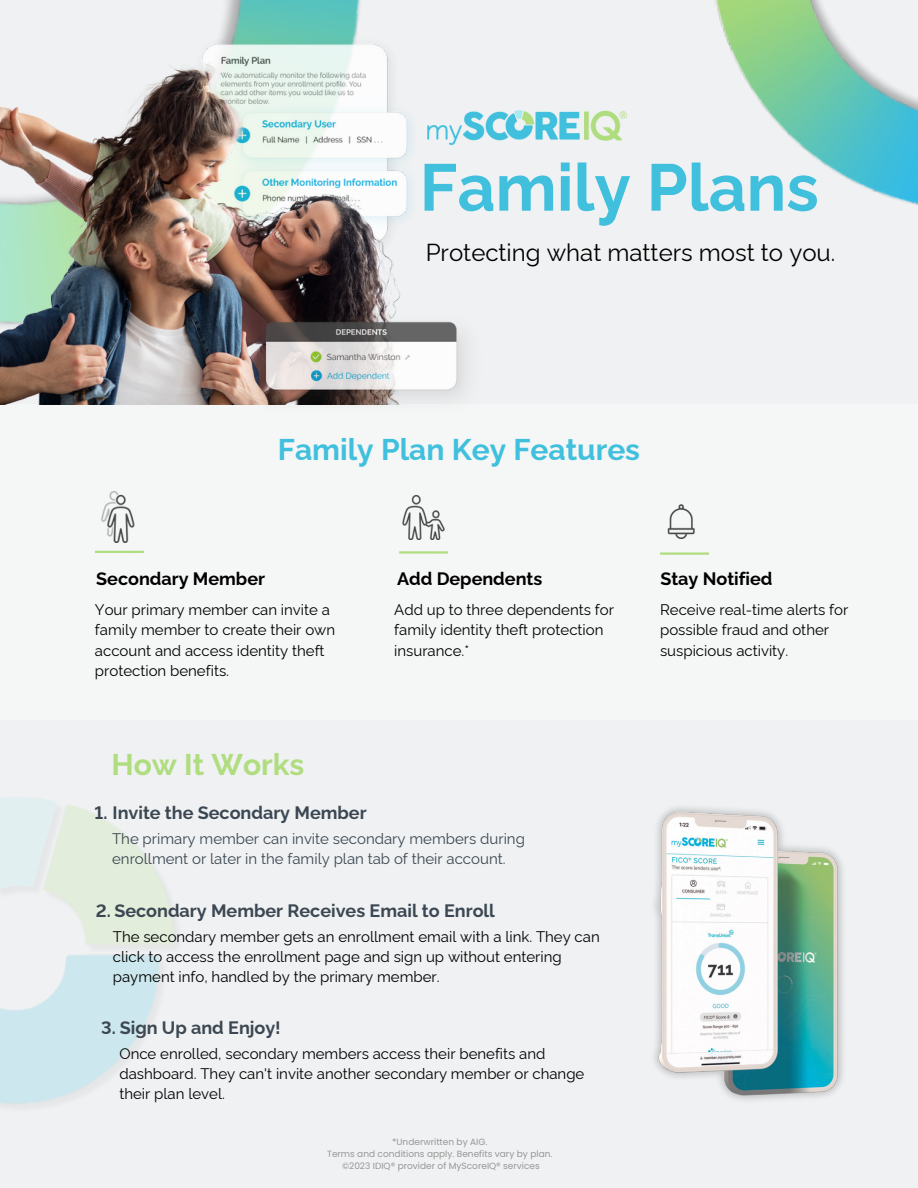
<style>
.page{position:relative;width:918px;height:1188px;background:#f0f1f2}
.page>*{position:absolute;margin:0;border:0;box-sizing:border-box;transform-origin:0 0}
.t1{font:700 66px "Rawline";color:#40c0dd}
.t2{font:700 30px "Rawline";color:#40c0dd}
.t3{font:700 30px "Rawline";color:#afdd7f}
.t4{font:24px "Rawline";color:#000}
.t5{font:700 18px "Rawline";color:#3b4752}
.t6{font:700 18px "Rawline";color:#000}
.t7{font:15px/20.2px "Rawline";color:#000}
.t8{font:15px/20.2px "Rawline";color:#3b4752}
.t9{font:9px "Poppins";color:#979797}
</style>
<div class="page">
<img style="left:222px;top:0;width:138px;height:30px">
<div style="left:0;top:404px;width:918px;height:316px;background:#f5f6f6"></div>
<img style="left:667px;top:504px;width:28px;height:34px">
<img style="left:402px;top:496px;width:43px;height:44px">
<img style="left:101px;top:491px;width:34px;height:52px">
<hr style="left:95px;top:551px;width:49px;height:2px;background:#afdd7f">
<hr style="left:399px;top:551px;width:49px;height:3px;background:#afdd7f">
<hr style="left:660px;top:552px;width:49px;height:3px;background:#afdd7f">
<img style="left:0;top:797px;width:175px;height:308px">
<img style="left:476px;top:110px;width:151px;height:31px">
<img style="left:654px;top:807px;width:189px;height:293px">
<img style="left:715px;top:0;width:203px;height:205px">
<img style="left:220px;top:30px;width:138px;height:8px">
<img style="left:0;top:38px;width:476px;height:366px">
<img style="left:236px;top:306px;width:240px;height:99px">
<p class="t1" style="left:420px;top:136px;width:401px">Family Plans</p>
<p class="t4" style="left:426px;top:233px;width:411px">Protecting what matters most to you.</p>
<p class="t2" style="left:278px;top:426px;width:364px">Family Plan Key Features</p>
<p class="t6" style="left:96px;top:564px;width:170px">Secondary Member</p>
<p class="t6" style="left:397px;top:564px;width:147px">Add Dependents</p>
<p class="t6" style="left:660px;top:564px;width:114px">Stay Notified</p>
<p class="t7" style="left:95px;top:598px;width:242px">Your primary member can invite a family member to create their own account and access identity theft protection benefits.</p>
<p class="t7" style="left:660px;top:598px;width:190px">Receive real-time alerts for possible fraud and other suspicious activity.</p>
<p class="t7" style="left:394px;top:598px;width:221px">Add up to three dependents for family identity theft protection insurance.*</p>
<p class="t3" style="left:111px;top:741px;width:194px">How It Works</p>
<p class="t5" style="left:95px;top:799px;width:273px">1. Invite the Secondary Member</p>
<p class="t8" style="left:112px;top:827px;width:414px">The primary member can invite secondary members during enrollment or later in the family plan tab of their account.</p>
<p class="t5" style="left:96px;top:896px;width:401px">2. Secondary Member Receives Email to Enroll</p>
<p class="t7" style="left:113px;top:925px;width:488px">The secondary member gets an enrollment email with a link. They can click to access the enrollment page and sign up without entering payment info, handled by the primary member.</p>
<p class="t5" style="left:101px;top:1013px;width:181px">3. Sign Up and Enjoy!</p>
<p class="t7" style="left:119px;top:1042px;width:466px">Once enrolled, secondary members access their benefits and dashboard. They can't invite another secondary member or change their plan level.</p>
<p class="t9" style="left:392px;top:1136px;width:97px">*Underwritten by AIG.</p>
<p class="t9" style="left:327px;top:1148px;width:227px">Terms and conditions apply. Benefits vary by plan.</p>
<p class="t9" style="left:342px;top:1160px;width:199px">©2023 IDIQ® provider of MyScoreIQ® services</p>
</div>
